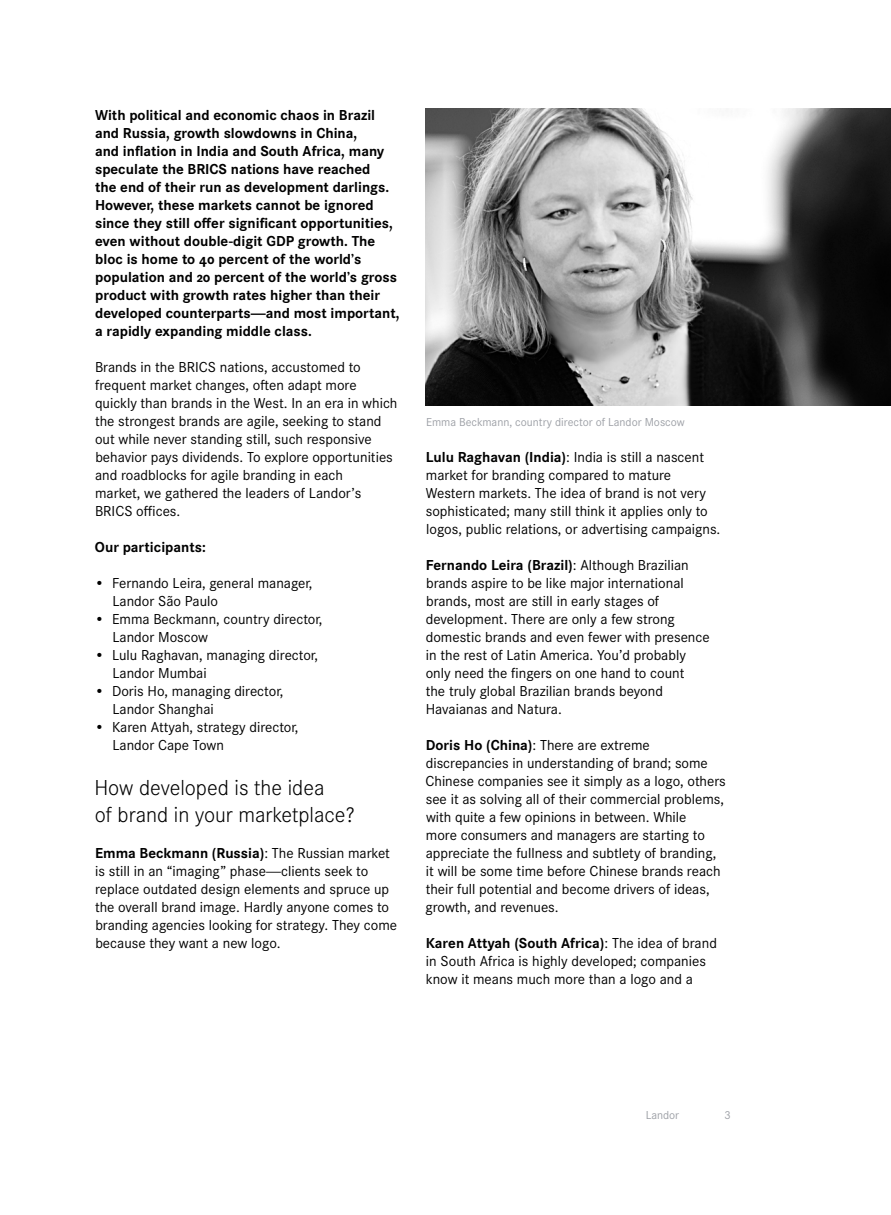
<style>
.page{position:relative;width:891px;height:1215px;background:#fff}
.page>*{position:absolute;margin:0;border:0;box-sizing:border-box;transform-origin:0 0}
.t1{font:300 22.5px/27px "Landor Corp S";color:#010100}
.t2{font:15px/18px "Landor Corp S";color:#010100}
.t3{font:700 15px/18px "Landor Corp S";color:#010100}
.t4{font:12px "Landor Corp S";color:#9ea1a7}
.s1{font-weight:700}
</style>
<div class="page">
<img style="left:425px;top:108px;width:466px;height:298px">
<p class="t3" style="left:95px;top:105px;width:306px">With political and economic chaos in Brazil and Russia, growth slowdowns in China,<br>and inflation in India and South Africa, many speculate the BRICS nations have reached<br>the end of their run as development darlings.<br>However, these markets cannot be ignored since they still offer significant opportunities, even without double-digit GDP growth. The bloc is home to 40 percent of the world’s population and 20 percent of the world’s gross product with growth rates higher than their developed counterparts—and most important, a rapidly expanding middle class.</p>
<p class="t2" style="left:95px;top:357px;width:304px">Brands in the BRICS nations, accustomed to frequent market changes, often adapt more quickly than brands in the West. In an era in which the strongest brands are agile, seeking to stand out while never standing still, such responsive behavior pays dividends. To explore opportunities and roadblocks for agile branding in each<br>market, we gathered the leaders of Landor’s BRICS offices.</p>
<p class="t3" style="left:95px;top:537px;width:112px">Our participants:</p>
<p class="t2" style="left:112px;top:573px;width:201px;text-indent:-18px">• Fernando Leira, general manager,<br>Landor São Paulo</p>
<p class="t2" style="left:112px;top:609px;width:211px;text-indent:-18px">• Emma Beckmann, country director,<br>Landor Moscow</p>
<p class="t2" style="left:112px;top:645px;width:207px;text-indent:-18px">• Lulu Raghavan, managing director,<br>Landor Mumbai</p>
<p class="t2" style="left:112px;top:681px;width:172px;text-indent:-18px">• Doris Ho, managing director,<br>Landor Shanghai</p>
<p class="t2" style="left:112px;top:717px;width:187px;text-indent:-18px">• Karen Attyah, strategy director,<br>Landor Cape Town</p>
<h1 class="t1" style="left:94px;top:773px;width:262px">How developed is the idea<br>of brand in your marketplace?</h1>
<p class="t2" style="left:95px;top:843px;width:304px"><span class="s1">Emma Beckmann (Russia)</span>: The Russian market is still in an “imaging” phase—clients seek to replace outdated design elements and spruce up the overall brand image. Hardly anyone comes to branding agencies looking for strategy. They come because they want a new logo.</p>
<p class="t4" style="left:426px;top:413px;width:260px">Emma Beckmann, country director of Landor Moscow</p>
<p class="t2" style="left:426px;top:447px;width:296px"><span class="s1">Lulu Raghavan (India)</span>: India is still a nascent market for branding compared to mature Western markets. The idea of brand is not very sophisticated; many still think it applies only to logos, public relations, or advertising campaigns.</p>
<p class="t2" style="left:426px;top:555px;width:286px"><span class="s1">Fernando Leira (Brazil)</span>: Although Brazilian brands aspire to be like major international brands, most are still in early stages of development. There are only a few strong domestic brands and even fewer with presence in the rest of Latin America. You’d probably only need the fingers on one hand to count<br>the truly global Brazilian brands beyond Havaianas and Natura.</p>
<p class="t2" style="left:425px;top:735px;width:302px"><span class="s1">Doris Ho (China)</span>: There are extreme discrepancies in understanding of brand; some Chinese companies see it simply as a logo, others see it as solving all of their commercial problems, with quite a few opinions in between. While<br>more consumers and managers are starting to appreciate the fullness and subtlety of branding, it will be some time before Chinese brands reach their full potential and become drivers of ideas, growth, and revenues.</p>
<p class="t2" style="left:426px;top:933px;width:293px"><span class="s1">Karen Attyah (South Africa)</span>: The idea of brand in South Africa is highly developed; companies know it means much more than a logo and a</p>
<p class="t4" style="left:646px;top:1106px;width:35px">Landor</p>
<p class="t4" style="left:725px;top:1106px;width:8px">3</p>
</div>
